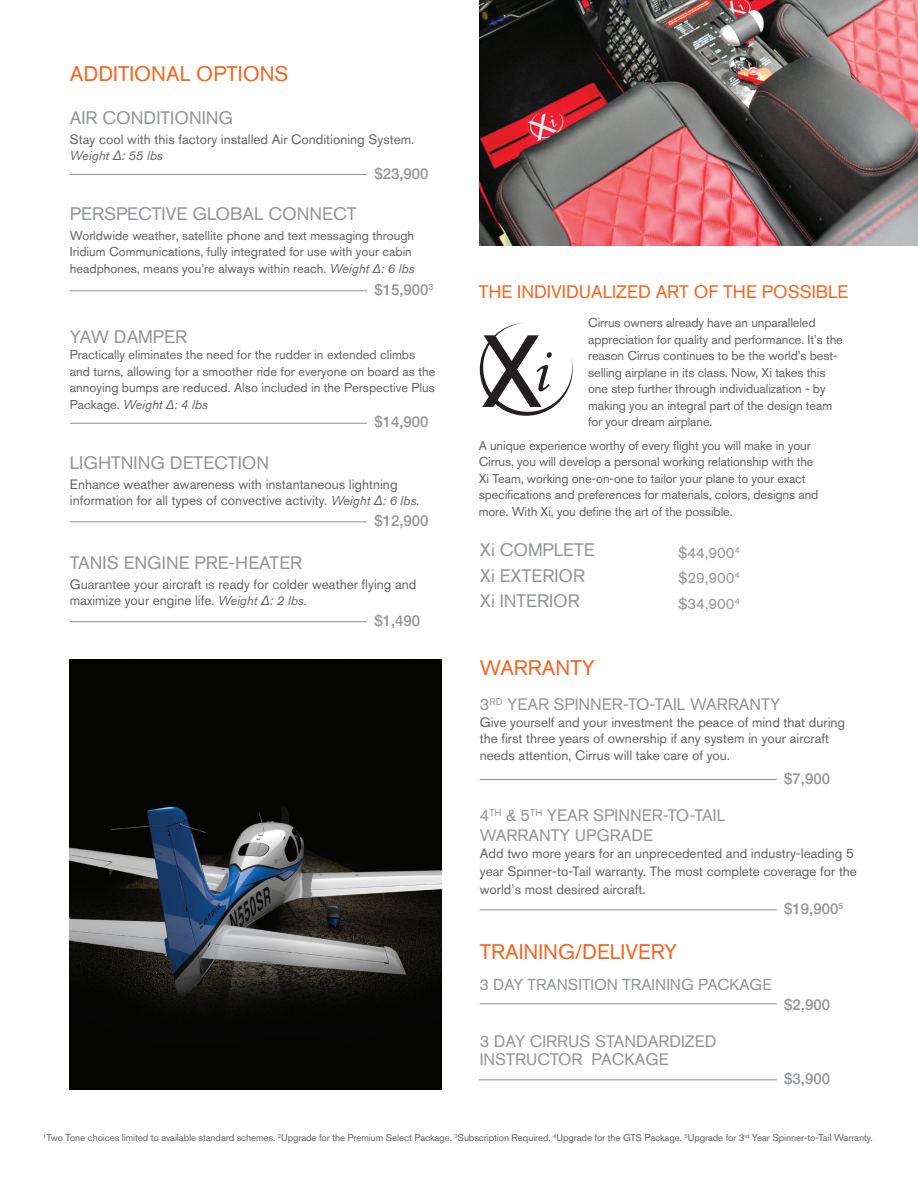
<style>
.page{position:relative;width:918px;height:1188px;background:#fff}
.page>*{position:absolute;margin:0;border:0;box-sizing:border-box;transform-origin:0 0}
.t1{font:21px "Akzidenz Grotesk BQ";color:#f36621}
.t2{font:18px "Akzidenz Grotesk BQ";color:#939598}
.t3{font:18px "Akzidenz Grotesk BQ";color:#f36621}
.t4{font:16.5px "Akzidenz Grotesk BQ";color:#939598}
.t5{font:15.75px "Akzidenz Grotesk BQ";color:#939598}
.t6{font:500 15px "Helvetica Neue";color:#939598}
.t7{font:15px "Akzidenz Grotesk BQ";color:#939598}
.t8{font:13.5px/16.5px "Akzidenz Grotesk BQ";color:#636366}
.t9{font:12.75px/16.5px "Akzidenz Grotesk BQ";letter-spacing:-.01em;color:#636366}
.t10{font:italic 12.75px "Akzidenz Grotesk BQ";color:#636366}
.t11{font:9.75px "Akzidenz Grotesk BQ";letter-spacing:-.01em;color:#636366}
.s1{font-size:13.5px}
.s2{font-style:italic}
.s3{font-style:italic;font-size:12.75px}
</style>
<div class="page">
<hr style="left:70px;top:174px;width:297px;height:1px;background:#8b919a">
<hr style="left:70px;top:291px;width:297px;height:1px;background:#8b919a">
<hr style="left:70px;top:423px;width:297px;height:1px;background:#8b919a">
<hr style="left:480px;top:910px;width:297px;height:1px;background:#8b919a">
<hr style="left:480px;top:1004px;width:297px;height:1px;background:#8b919a">
<hr style="left:479px;top:1080px;width:298px;height:1px;background:#8b919a">
<hr style="left:70px;top:522px;width:297px;height:1px;background:#8b919a">
<hr style="left:70px;top:621px;width:297px;height:1px;background:#8b919a">
<hr style="left:480px;top:779px;width:297px;height:1px;background:#8b919a">
<img style="left:480px;top:0;width:438px;height:246px">
<svg style="left:480px;top:323px;width:93px;height:93px"></svg>
<img style="left:70px;top:659px;width:372px;height:431px">
<p class="t1" style="left:70px;top:62px;width:220px">ADDITIONAL OPTIONS</p>
<p class="t2" style="left:70px;top:107px;width:165px">AIR CONDITIONING</p>
<p class="t8" style="left:70px;top:131px;width:346px">Stay cool with this factory installed Air Conditioning System.</p>
<p class="t10" style="left:70px;top:148px;width:95px">Weight <span class="s1">∆:</span> 55 lbs</p>
<p class="t6" style="left:374px;top:161px;width:56px">$23,900</p>
<p class="t2" style="left:70px;top:203px;width:288px">PERSPECTIVE GLOBAL CONNECT</p>
<p class="t9" style="left:70px;top:227px;width:346px">Worldwide weather, satellite phone and text messaging through<br>Iridium Communications, fully integrated for use with your cabin headphones, means you’re always within reach. <span class="s2">Weight Δ: 6 lbs</span></p>
<p class="t6" style="left:374px;top:278px;width:61px">$15,900<sup>3</sup></p>
<p class="t2" style="left:70px;top:326px;width:119px">YAW DAMPER</p>
<p class="t9" style="left:70px;top:347px;width:367px">Practically eliminates the need for the rudder in extended climbs and turns, allowing for a smoother ride for everyone on board as the annoying bumps are reduced. Also included in the Perspective Plus Package. <span class="s2">Weight Δ: 4 lbs</span></p>
<p class="t6" style="left:374px;top:410px;width:56px">$14,900</p>
<p class="t2" style="left:70px;top:452px;width:201px">LIGHTNING DETECTION</p>
<p class="t8" style="left:70px;top:476px;width:351px">Enhance weather awareness with instantaneous lightning information for all types of convective activity. <span class="s3">Weight</span> <span class="s2">∆</span><span class="s3">: 6 lbs.</span></p>
<p class="t6" style="left:374px;top:509px;width:56px">$12,900</p>
<p class="t2" style="left:70px;top:552px;width:234px">TANIS ENGINE PRE-HEATER</p>
<p class="t8" style="left:70px;top:576px;width:348px">Guarantee your aircraft is ready for colder weather flying and maximize your engine life. <span class="s3">Weight</span> <span class="s2">∆:</span> <span class="s3">2 lbs</span><span class="s2">.</span></p>
<p class="t6" style="left:374px;top:608px;width:47px">$1,490</p>
<p class="t3" style="left:479px;top:281px;width:371px">THE INDIVIDUALIZED ART OF THE POSSIBLE</p>
<p class="t9" style="left:588px;top:315px;width:256px">Cirrus owners already have an unparalleled appreciation for quality and performance. It’s the reason Cirrus continues to be the world’s best&shy;selling airplane in its class. Now, Xi takes this one step further through individualization - by making you an integral part of the design team for your dream airplane.</p>
<p class="t9" style="left:479px;top:437px;width:341px">A unique experience worthy of every flight you will make in your Cirrus, you will develop a personal working relationship with the Xi Team, working one-on-one to tailor your plane to your exact specifications and preferences for materials, colors, designs and more. With Xi, you define the art of the possible.</p>
<p class="t2" style="left:480px;top:540px;width:116px">Xi COMPLETE</p>
<p class="t2" style="left:480px;top:565px;width:107px">Xi EXTERIOR</p>
<p class="t2" style="left:480px;top:591px;width:102px">Xi INTERIOR</p>
<p class="t7" style="left:678px;top:543px;width:63px">$44,900<sup>4</sup></p>
<p class="t7" style="left:678px;top:569px;width:63px">$29,900<sup>4</sup></p>
<p class="t7" style="left:678px;top:594px;width:63px">$34,900<sup>4</sup></p>
<p class="t1" style="left:480px;top:656px;width:117px">WARRANTY</p>
<p class="t4" style="left:480px;top:695px;width:302px">3<sup>RD</sup> YEAR SPINNER-TO-TAIL WARRANTY</p>
<p class="t8" style="left:480px;top:714px;width:367px">Give yourself and your investment the peace of mind that during the first three years of ownership if any system in your aircraft needs attention, Cirrus will take care of you.</p>
<p class="t6" style="left:784px;top:766px;width:47px">$7,900</p>
<p class="t4" style="left:480px;top:806px;width:247px">4<sup>TH</sup> &amp; 5<sup>TH</sup> YEAR SPINNER-TO-TAIL</p>
<p class="t4" style="left:480px;top:826px;width:175px">WARRANTY UPGRADE</p>
<p class="t8" style="left:480px;top:844px;width:379px;line-height:18px">Add two more years for an unprecedented and industry-leading 5 year Spinner-to-Tail warranty. The most complete coverage for the world’s most desired aircraft.</p>
<p class="t1" style="left:480px;top:939px;width:199px">TRAINING/DELIVERY</p>
<p class="t5" style="left:480px;top:975px;width:294px">3 DAY TRANSITION TRAINING PACKAGE</p>
<p class="t4" style="left:480px;top:1032px;width:238px">3 DAY CIRRUS STANDARDIZED</p>
<p class="t4" style="left:480px;top:1050px;width:190px">INSTRUCTOR PACKAGE</p>
<p class="t6" style="left:784px;top:897px;width:61px">$19,900<sup>5</sup></p>
<p class="t6" style="left:784px;top:992px;width:47px">$2,900</p>
<p class="t6" style="left:784px;top:1067px;width:47px">$3,900</p>
<p class="t11" style="left:43px;top:1132px;width:831px"><sup>1</sup>Two Tone choices limited to available standard schemes. <sup>2</sup>Upgrade for the Premium Select Package. <sup>3</sup>Subscription Required. <sup>4</sup>Upgrade for the GTS Package. <sup>5</sup>Upgrade for 3<sup>rd</sup> Year Spinner-to-Tail Warranty.</p>
</div>
